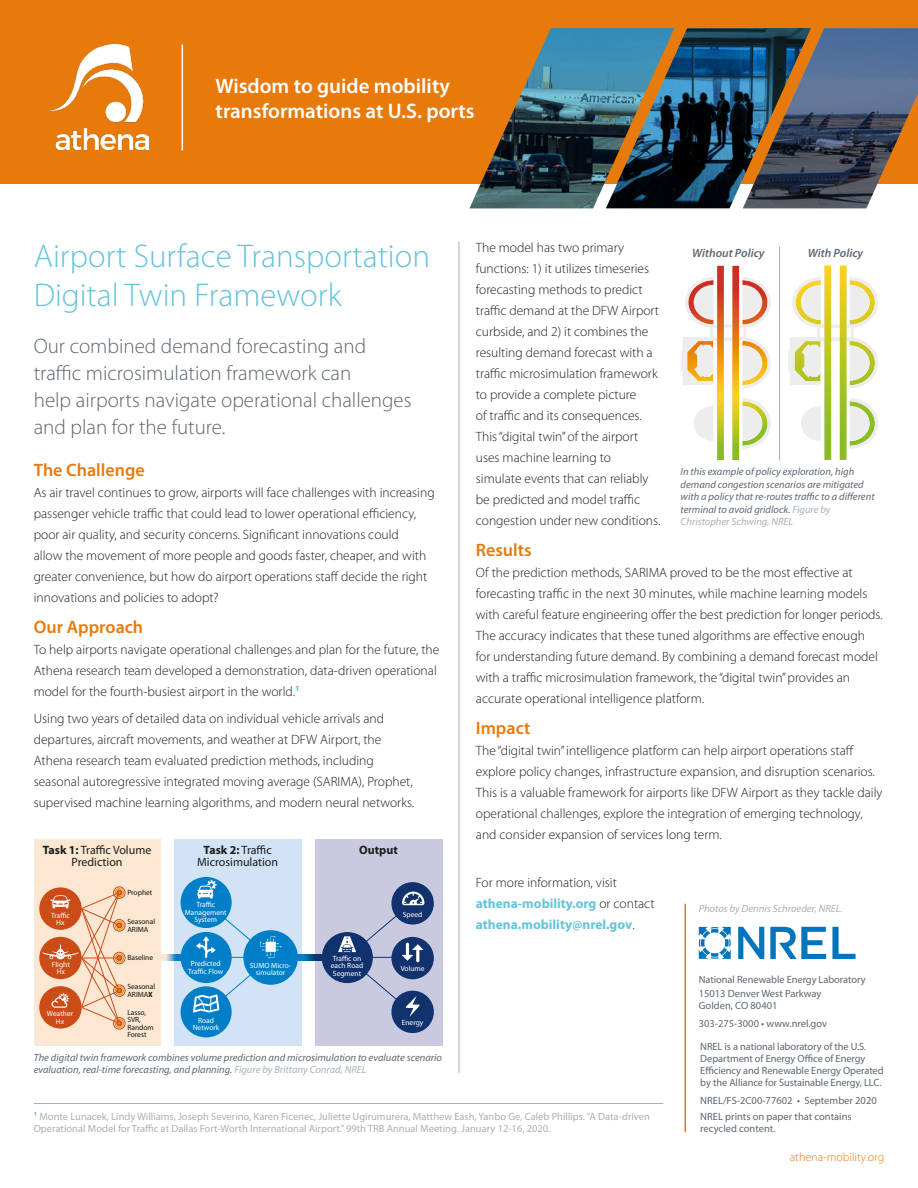
<style>
.page{position:relative;width:918px;height:1188px;background:#fff}
.page>*{position:absolute;margin:0;border:0;box-sizing:border-box;transform-origin:0 0}
.t1{font:300 33px/39px "Myriad Pro";color:#65c4db}
.intro_text{font:300 21px/27px "Myriad Pro";color:#5d6770}
.t2{font:600 21px/25.2px "Myriad Pro";color:#fff}
.t3{font:600 18px "Myriad Pro";color:#e77a0b}
.body{font:300 13.5px/21px "Myriad Pro";color:#1d1d1b}
.body-2{font:700 13.5px/21px "Myriad Pro";color:#65c4db}
.t4{font:12.15px/12.1px "Myriad Pro";color:#1d1d1b;text-align:center}
.t5{font:700 12.15px "Myriad Pro";color:#1d1d1b}
.t6{font:italic 600 12px "Myriad Pro";color:#5d6770}
.t7{font:300 12px "Myriad Pro";color:#e77a0b}
.body-3{font:italic 10.5px/12.6px "Myriad Pro";color:#5d6770}
.Reference{font:10.5px/12.6px "Myriad Pro";color:#abb0b5}
.boilerplate{font:10.5px/12px "Myriad Pro";letter-spacing:-.005em;color:#5d6770}
.address{font:10.5px/12px "Myriad Pro";letter-spacing:-.005em;color:#5d6770}
.t8{font:italic 10.5px "Myriad Pro";color:#abb0b5}
.t9{font:7.5px/7.5px "Myriad Pro";color:#fff;text-align:center}
.t10{font:7.5px/7.5px "Myriad Pro";color:#13110c}
.s1{font-weight:700}
.s2{font-weight:300;color:#1d1d1b}
.s3{color:#abb0b5}
</style>
<div class="page">
<div style="left:0;top:0;width:918px;height:184px;background:#e77a0b"></div>
<img style="left:470px;top:28px;width:448px;height:180px">
<img style="left:48px;top:44px;width:101px;height:105px">
<hr style="left:182px;top:44px;width:1px;height:106px;background:#fff">
<hr style="left:34px;top:1103px;width:629px;height:1px;background:#abb0b5">
<div style="left:34px;top:839px;width:127px;height:206px;background:#fce8d2"></div>
<div style="left:315px;top:839px;width:127px;height:206px;background:#c9cae0"></div>
<div style="left:174px;top:839px;width:127px;height:206px;background:#d3e3f6"></div>
<svg style="left:298px;top:955px;width:24px;height:5px"></svg>
<div style="left:181px;top:877px;width:51px;height:51px;background:#007fc8;border-radius:50%"></div>
<svg style="left:39px;top:986px;width:43px;height:43px"></svg>
<svg style="left:39px;top:937px;width:43px;height:42px"></svg>
<svg style="left:39px;top:887px;width:43px;height:43px"></svg>
<div style="left:391px;top:882px;width:43px;height:43px;background:#12326e;border-radius:50%"></div>
<svg style="left:161px;top:955px;width:20px;height:5px"></svg>
<div style="left:181px;top:932px;width:51px;height:51px;background:#007fc8;border-radius:50%"></div>
<div style="left:181px;top:986px;width:51px;height:51px;background:#007fc8;border-radius:50%"></div>
<div style="left:322px;top:932px;width:51px;height:51px;background:#12326e;border-radius:50%"></div>
<div style="left:243px;top:930px;width:55px;height:55px;background:#007fc8;border-radius:50%"></div>
<svg style="left:193px;top:880px;width:88px;height:133px"></svg>
<div style="left:391px;top:937px;width:43px;height:42px;background:#12326e;border-radius:50%"></div>
<div style="left:391px;top:991px;width:43px;height:42px;background:#12326e;border-radius:50%"></div>
<svg style="left:338px;top:892px;width:86px;height:125px"></svg>
<div style="left:115px;top:888px;width:9px;height:9px;border:1px solid #e88503;border-radius:50%"></div>
<div style="left:113px;top:887px;width:12px;height:12px;border:1px solid #cb4c17;border-radius:50%"></div>
<div style="left:115px;top:921px;width:9px;height:9px;border:1px solid #e88503;border-radius:50%"></div>
<div style="left:113px;top:919px;width:12px;height:12px;border:1px solid #cb4c17;border-radius:50%"></div>
<div style="left:115px;top:954px;width:9px;height:8px;border:1px solid #e88503;border-radius:50%"></div>
<div style="left:113px;top:952px;width:12px;height:12px;border:1px solid #cb4c17;border-radius:50%"></div>
<div style="left:115px;top:986px;width:9px;height:9px;border:1px solid #e88503;border-radius:50%"></div>
<div style="left:113px;top:985px;width:12px;height:12px;border:1px solid #cb4c17;border-radius:50%"></div>
<div style="left:115px;top:1019px;width:9px;height:9px;border:1px solid #e88503;border-radius:50%"></div>
<div style="left:113px;top:1017px;width:12px;height:12px;border:1px solid #cb4c17;border-radius:50%"></div>
<svg style="left:42px;top:890px;width:80px;height:136px"></svg>
<hr style="left:684px;top:904px;width:2px;height:228px;background:#e77a0b">
<svg style="left:699px;top:927px;width:32px;height:32px"></svg>
<svg style="left:738px;top:927px;width:26px;height:32px"></svg>
<svg style="left:770px;top:927px;width:56px;height:32px"></svg>
<svg style="left:832px;top:927px;width:24px;height:32px"></svg>
<hr style="left:779px;top:247px;width:1px;height:214px;background:#abb0b5">
<svg style="left:681px;top:266px;width:90px;height:194px"></svg>
<svg style="left:788px;top:266px;width:90px;height:194px"></svg>
<hr style="left:459px;top:242px;width:1px;height:831px;background:#abb0b5">
<p class="t2" style="left:216px;top:73px;width:261px">Wisdom to guide mobility transformations at U.S. ports</p>
<p class="t1" style="left:34px;top:236px;width:398px">Airport Surface Transportation<br>Digital Twin Framework</p>
<p class="intro_text" style="left:34px;top:332px;width:379px">Our combined demand forecasting and traffic microsimulation framework can<br>help airports navigate operational challenges and plan for the future.</p>
<p class="t3" style="left:34px;top:458px;width:112px">The Challenge</p>
<p class="body" style="left:34px;top:482px;width:402px">As air travel continues to grow, airports will face challenges with increasing passenger vehicle traffic that could lead to lower operational efficiency, poor air quality, and security concerns. Significant innovations could<br>allow the movement of more people and goods faster, cheaper, and with greater convenience, but how do airport operations staff decide the right innovations and policies to adopt?</p>
<p class="t3" style="left:34px;top:615px;width:111px">Our Approach</p>
<p class="body" style="left:34px;top:639px;width:407px">To help airports navigate operational challenges and plan for the future, the<br>Athena research team developed a demonstration, data-driven operational model for the fourth-busiest airport in the world.<sup>1</sup></p>
<p class="body" style="left:34px;top:708px;width:382px">Using two years of detailed data on individual vehicle arrivals and departures, aircraft movements, and weather at DFW Airport, the Athena research team evaluated prediction methods, including seasonal autoregressive integrated moving average (SARIMA), Prophet, supervised machine learning algorithms, and modern neural networks.</p>
<p class="t4" style="left:43px;top:844px;width:110px"><span class="s1">Task 1:</span> Traffic Volume<br>Prediction</p>
<p class="t4" style="left:197px;top:844px;width:83px"><span class="s1">Task 2:</span> Traffic<br>Microsimulation</p>
<p class="t5" style="left:359px;top:842px;width:40px">Output</p>
<p class="t10" style="left:127px;top:889px;width:27px">Prophet</p>
<p class="t10" style="left:127px;top:918px;width:29px">Seasonal<br>ARIMA</p>
<p class="t9" style="left:185px;top:901px;width:43px">Traffic<br>Management<br>System</p>
<p class="t9" style="left:51px;top:911px;width:20px">Traffic<br>Hx</p>
<p class="t9" style="left:403px;top:910px;width:21px">Speed</p>
<p class="t9" style="left:52px;top:961px;width:19px">Flight<br>Hx</p>
<p class="t9" style="left:47px;top:1010px;width:28px">Weather<br>Hx</p>
<p class="t10" style="left:127px;top:954px;width:27px">Baseline</p>
<p class="t10" style="left:127px;top:983px;width:29px">Seasonal<br>ARIMA<span class="s1">X</span></p>
<p class="t10" style="left:127px;top:1008px;width:28px">Lasso,<br>SVR,<br>Random<br>Forest</p>
<p class="t9" style="left:188px;top:960px;width:37px">Predicted<br>Traffic Flow</p>
<p class="t9" style="left:193px;top:1016px;width:28px">Road<br>Network</p>
<p class="t9" style="left:331px;top:954px;width:34px;text-align:left">Traffic on each Road<br>Segment</p>
<p class="t9" style="left:250px;top:961px;width:43px">SUMO Micro&shy;simulator</p>
<p class="t9" style="left:401px;top:965px;width:25px">Volume</p>
<p class="t9" style="left:402px;top:1019px;width:23px">Energy</p>
<p class="body" style="left:476px;top:237px;width:186px">The model has two primary functions: 1) it utilizes timeseries forecasting methods to predict traffic demand at the DFW Airport curbside, and 2) it combines the resulting demand forecast with a traffic microsimulation framework to provide a complete picture<br>of traffic and its consequences.<br>This “digital twin” of the airport uses machine learning to<br>simulate events that can reliably be predicted and model traffic congestion under new conditions.</p>
<p class="t3" style="left:476px;top:538px;width:57px">Results</p>
<p class="body" style="left:476px;top:562px;width:408px">Of the prediction methods, SARIMA proved to be the most effective at forecasting traffic in the next 30 minutes, while machine learning models with careful feature engineering offer the best prediction for longer periods.<br>The accuracy indicates that these tuned algorithms are effective enough for understanding future demand. By combining a demand forecast model with a traffic microsimulation framework, the “digital twin” provides an accurate operational intelligence platform.</p>
<p class="t3" style="left:476px;top:716px;width:56px">Impact</p>
<p class="body" style="left:476px;top:739px;width:408px">The “digital twin” intelligence platform can help airport operations staff explore policy changes, infrastructure expansion, and disruption scenarios.<br>This is a valuable framework for airports like DFW Airport as they tackle daily operational challenges, explore the integration of emerging technology, and consider expansion of services long term.</p>
<p class="body-2" style="left:476px;top:872px;width:180px"><span class="s2">For more information, visit </span>athena-mobility.org <span class="s2">or contact </span>athena.mobility@nrel.gov<span class="s2">.</span></p>
<p class="t6" style="left:692px;top:245px;width:74px">Without Policy</p>
<p class="t6" style="left:808px;top:245px;width:57px">With Policy</p>
<p class="body-3" style="left:681px;top:465px;width:196px">In this example of policy exploration, high demand congestion scenarios are mitigated with a policy that re-routes traffic to a different terminal to avoid gridlock. <span class="s3">Figure by Christopher Schwing, NREL</span></p>
<p class="t8" style="left:699px;top:902px;width:145px">Photos by Dennis Schroeder, NREL.</p>
<p class="address" style="left:699px;top:974px;width:168px">National Renewable Energy Laboratory</p>
<p class="address" style="left:699px;top:987px;width:124px">15013 Denver West Parkway<br>Golden, CO 80401</p>
<p class="address" style="left:699px;top:1017px;width:130px">303-275-3000 • www.nrel.gov</p>
<p class="body-3" style="left:34px;top:1051px;width:410px">The digital twin framework combines volume prediction and microsimulation to evaluate scenario evaluation, real-time forecasting, and planning. <span class="s3">Figure by Brittany Conrad, NREL</span></p>
<p class="Reference" style="left:34px;top:1110px;width:618px"><sup>1</sup> Monte Lunacek, Lindy Williams, Joseph Severino, Karen Ficenec, Juliette Ugirumurera, Matthew Eash, Yanbo Ge, Caleb Phillips. “A Data-driven<br>Operational Model for Traffic at Dallas Fort-Worth International Airport.” 99th TRB Annual Meeting. January 12-16, 2020.</p>
<p class="boilerplate" style="left:700px;top:1040px;width:185px">NREL is a national laboratory of the U.S.<br>Department of Energy Office of Energy Efficiency and Renewable Energy Operated by the Alliance for Sustainable Energy, LLC.</p>
<p class="boilerplate" style="left:700px;top:1094px;width:178px">NREL/FS-2C00-77602 • September 2020</p>
<p class="boilerplate" style="left:700px;top:1110px;width:153px">NREL prints on paper that contains recycled content.</p>
<p class="t7" style="left:790px;top:1150px;width:96px">athena-mobility.org</p>
</div>
